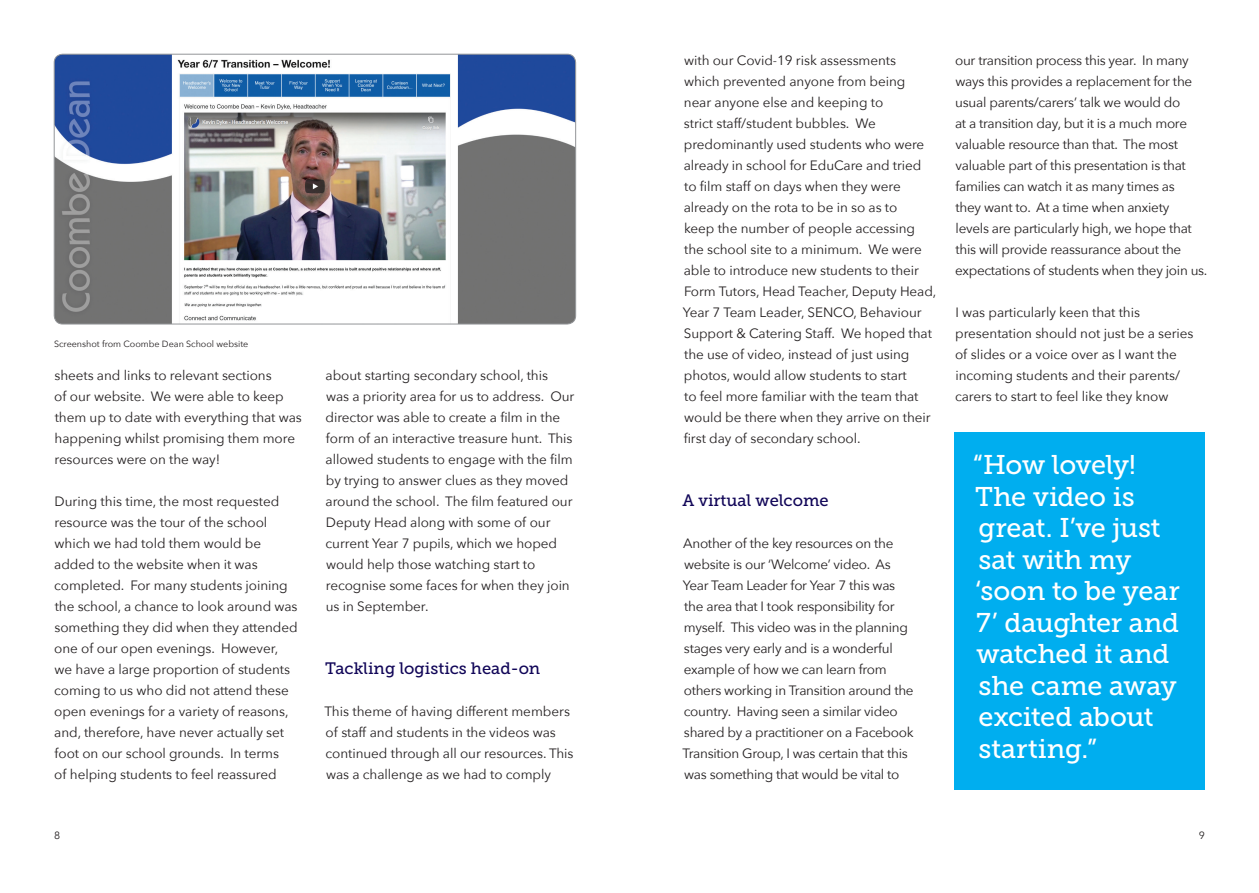
<style>
.page{position:relative;width:1259px;height:893px;background:#fff}
.page>*{position:absolute;margin:0;border:0;box-sizing:border-box;transform-origin:0 0}
.White_quotes_with_ba{font:27px/31.5px "Museo Slab 500";letter-spacing:-.01em;color:#fff}
.Subtitle_-_navy{font:16.5px "Museo Slab 500";color:#110658}
.t1{font:13.5px/21px "Avenir Next";letter-spacing:-.005em;color:#231f20}
.t2{font:10.5px "Avenir Next";color:#231f20}
.t3{font:9px "Avenir Next";color:#231f20}
</style>
<div class="page">
<img style="left:54px;top:54px;width:521px;height:270px">
<div style="left:54px;top:54px;width:522px;height:270px;border:1px solid #939598;border-radius:9px"></div>
<div style="left:955px;top:432px;width:250px;height:357px;background:#00aeef"></div>
<p class="t3" style="left:54px;top:336px;width:196px">Screenshot from Coombe Dean School website</p>
<p class="t1" style="left:54px;top:364px;width:249px">sheets and links to relevant sections<br>of our website. We were able to keep them up to date with everything that was happening whilst promising them more resources were on the way!</p>
<p class="t1" style="left:54px;top:490px;width:245px">During this time, the most requested resource was the tour of the school which we had told them would be added to the website when it was completed. For many students joining the school, a chance to look around was something they did when they attended one of our open evenings. However, we have a large proportion of students coming to us who did not attend these open evenings for a variety of reasons, and, therefore, have never actually set foot on our school grounds. In terms<br>of helping students to feel reassured</p>
<p class="t1" style="left:325px;top:364px;width:250px">about starting secondary school, this was a priority area for us to address. Our director was able to create a film in the form of an interactive treasure hunt. This allowed students to engage with the film by trying to answer clues as they moved around the school. The film featured our Deputy Head along with some of our current Year 7 pupils, which we hoped would help those watching start to recognise some faces for when they join us in September.</p>
<p class="Subtitle_-_navy" style="left:325px;top:659px;width:217px">Tackling logistics head-on</p>
<p class="t1" style="left:324px;top:700px;width:251px">This theme of having different members of staff and students in the videos was continued through all our resources. This was a challenge as we had to comply</p>
<p class="t1" style="left:683px;top:49px;width:255px">with our Covid-19 risk assessments<br>which prevented anyone from being<br>near anyone else and keeping to<br>strict staff/student bubbles. We predominantly used students who were already in school for EduCare and tried to film staff on days when they were already on the rota to be in so as to<br>keep the number of people accessing the school site to a minimum. We were able to introduce new students to their Form Tutors, Head Teacher, Deputy Head, Year 7 Team Leader, SENCO, Behaviour Support &amp; Catering Staff. We hoped that the use of video, instead of just using photos, would allow students to start<br>to feel more familiar with the team that would be there when they arrive on their first day of secondary school.</p>
<p class="Subtitle_-_navy" style="left:682px;top:491px;width:148px">A virtual welcome</p>
<p class="t1" style="left:682px;top:532px;width:233px">Another of the key resources on the website is our ‘Welcome’ video. As Year Team Leader for Year 7 this was the area that I took responsibility for myself. This video was in the planning stages very early and is a wonderful example of how we can learn from others working in Transition around the country. Having seen a similar video shared by a practitioner on a Facebook Transition Group, I was certain that this was something that would be vital to</p>
<p class="t1" style="left:955px;top:49px;width:254px">our transition process this year. In many ways this provides a replacement for the usual parents/carers’ talk we would do<br>at a transition day, but it is a much more valuable resource than that. The most valuable part of this presentation is that families can watch it as many times as<br>they want to. At a time when anxiety<br>levels are particularly high, we hope that this will provide reassurance about the expectations of students when they join us.</p>
<p class="t1" style="left:955px;top:301px;width:240px">I was particularly keen that this presentation should not just be a series of slides or a voice over as I want the incoming students and their parents/ carers to start to feel like they know</p>
<p class="White_quotes_with_ba" style="left:973px;top:449px;width:208px">“How lovely!<br>The video is great. I’ve just sat with my ‘soon to be year<br>7’ daughter and watched it and she came away excited about starting.”</p>
<p class="t2" style="left:54px;top:826px;width:8px">8</p>
<p class="t2" style="left:1198px;top:826px;width:8px">9</p>
</div>
